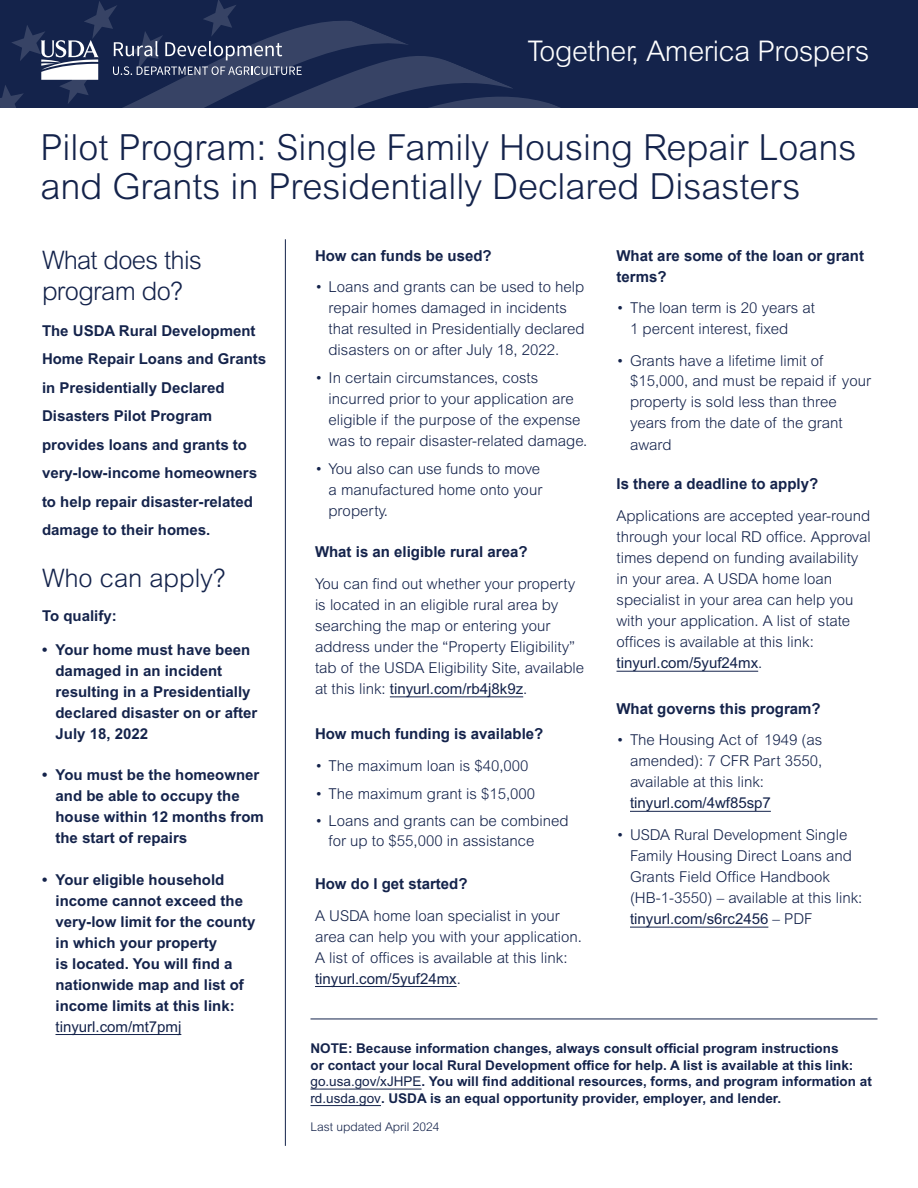
<style>
.page{position:relative;width:918px;height:1188px;background:#fff}
.page>*{position:absolute;margin:0;border:0;box-sizing:border-box;transform-origin:0 0}
.t1{font:300 36px/39px "Arial MT Std";color:#14234b}
.Tagline{font:300 28.5px "Arial MT Std";letter-spacing:-.015em;color:#fff}
.t2{font:300 25.5px/31.5px "Arial MT Std";letter-spacing:-.025em;color:#14234b}
.t3{font:300 25.5px "Arial MT Std";color:#14234b}
.List{font:300 15px/21px "Arial MT Std";color:#14234b}
.List_Intro{font:700 15px/21px "Arial MT Std";color:#14234b}
.t4{font:700 15px/21px "Arial";color:#14234b}
.Footnote_wRule{font:700 13.5px/16.5px "Arial MT Std";color:#14234b}
.Date{font:300 12px "Arial MT Std";color:#14234b}
.s1{font-weight:400}
</style>
<div class="page">
<div style="left:0;top:0;width:918px;height:108px;background:#14234b"></div>
<svg style="left:0;top:0;width:560px;height:108px"></svg>
<hr style="left:56px;top:1034px;width:125px;height:1px;background:#14234b">
<hr style="left:285px;top:239px;width:1px;height:907px;background:#14234b">
<hr style="left:390px;top:697px;width:133px;height:1px;background:#14234b">
<hr style="left:315px;top:986px;width:142px;height:1px;background:#14234b">
<hr style="left:616px;top:671px;width:142px;height:1px;background:#14234b">
<hr style="left:630px;top:811px;width:141px;height:1px;background:#14234b">
<hr style="left:630px;top:927px;width:138px;height:1px;background:#14234b">
<hr style="left:310px;top:1019px;width:568px;height:1px;background:#14234b">
<hr style="left:310px;top:1089px;width:112px;height:1px;background:#14234b">
<hr style="left:310px;top:1105px;width:71px;height:1px;background:#14234b">
<p class="Tagline" style="left:528px;top:35px;width:344px">Together, America Prospers</p>
<h1 class="t1" style="left:40px;top:128px;width:818px">Pilot Program: Single Family Housing Repair Loans and Grants in Presidentially Declared Disasters</h1>
<h2 class="t2" style="left:42px;top:244px;width:161px">What does this program do?</h2>
<p class="List_Intro" style="left:42px;top:316px;width:226px;line-height:28.5px">The USDA Rural Development<br>Home Repair Loans and Grants in Presidentially Declared<br>Disasters Pilot Program provides loans and grants to very-low-income homeowners to help repair disaster-related damage to their homes.</p>
<h2 class="t3" style="left:42px;top:563px;width:185px">Who can apply?</h2>
<p class="List_Intro" style="left:42px;top:605px;width:76px">To qualify:</p>
<p class="List_Intro" style="left:56px;top:639px;width:203px;text-indent:-14px">• Your home must have been damaged in an incident resulting in a Presidentially declared disaster on or after<br>July 18, 2022</p>
<p class="List_Intro" style="left:56px;top:764px;width:210px;text-indent:-14px">• You must be the homeowner and be able to occupy the house within 12 months from the start of repairs</p>
<p class="List_Intro" style="left:56px;top:869px;width:202px;text-indent:-14px">• Your eligible household income cannot exceed the very-low limit for the county in which your property<br>is located. You will find a nationwide map and list of income limits at this link: <span class="s1">tinyurl.com/mt7pmj</span></p>
<h3 class="t4" style="left:315px;top:245px;width:178px">How can funds be used?</h3>
<p class="List" style="left:328px;top:277px;width:258px;text-indent:-14px">• Loans and grants can be used to help repair homes damaged in incidents that resulted in Presidentially declared disasters on or after July 18, 2022.</p>
<p class="List" style="left:328px;top:367px;width:260px;text-indent:-14px">• In certain circumstances, costs incurred prior to your application are eligible if the purpose of the expense was to repair disaster-related damage.</p>
<p class="List" style="left:328px;top:458px;width:215px;text-indent:-14px">• You also can use funds to move a manufactured home onto your property.</p>
<h3 class="t4" style="left:315px;top:541px;width:214px">What is an eligible rural area?</h3>
<p class="List" style="left:315px;top:573px;width:271px">You can find out whether your property is located in an eligible rural area by searching the map or entering your address under the “Property Eligibility” tab of the USDA Eligibility Site, available at this link: <span class="s1">tinyurl.com/rb4j8k9z</span>.</p>
<h3 class="t4" style="left:315px;top:724px;width:230px">How much funding is available?</h3>
<p class="List" style="left:315px;top:755px;width:215px">• The maximum loan is $40,000</p>
<p class="List" style="left:315px;top:783px;width:222px">• The maximum grant is $15,000</p>
<p class="List" style="left:328px;top:810px;width:242px;line-height:20.1px;text-indent:-14px">• Loans and grants can be combined for up to $55,000 in assistance</p>
<h3 class="t4" style="left:315px;top:873px;width:154px">How do I get started?</h3>
<p class="List" style="left:315px;top:905px;width:268px">A USDA home loan specialist in your area can help you with your application.<br>A list of offices is available at this link: <span class="s1">tinyurl.com/5yuf24mx</span>.</p>
<h3 class="t4" style="left:616px;top:245px;width:249px">What are some of the loan or grant terms?</h3>
<p class="List" style="left:630px;top:298px;width:187px;text-indent:-14px">• The loan term is 20 years at<br>1 percent interest, fixed</p>
<p class="List" style="left:630px;top:350px;width:243px;text-indent:-14px">• Grants have a lifetime limit of $15,000, and must be repaid if your property is sold less than three years from the date of the grant award</p>
<h3 class="t4" style="left:616px;top:474px;width:203px">Is there a deadline to apply?</h3>
<p class="List" style="left:616px;top:505px;width:256px">Applications are accepted year-round through your local RD office. Approval times depend on funding availability in your area. A USDA home loan specialist in your area can help you with your application. A list of state offices is available at this link: <span class="s1">tinyurl.com/5yuf24mx</span>.</p>
<h3 class="t4" style="left:616px;top:698px;width:206px">What governs this program?</h3>
<p class="List" style="left:630px;top:730px;width:194px;text-indent:-14px">• The Housing Act of 1949 (as amended): 7 CFR Part 3550, available at this link: <span class="s1">tinyurl.com/4wf85sp7</span></p>
<p class="List" style="left:630px;top:824px;width:234px;text-indent:-14px">• USDA Rural Development Single<br>Family Housing Direct Loans and<br>Grants Field Office Handbook (HB-1-3550) – available at this link: <span class="s1">tinyurl.com/s6rc2456</span> – PDF</p>
<p class="Footnote_wRule" style="left:310px;top:1040px;width:563px">NOTE: Because information changes, always consult official program instructions<br>or contact your local Rural Development office for help. A list is available at this link: <span class="s1">go.usa.gov/xJHPE</span>. You will find additional resources, forms, and program information at <span class="s1">rd.usda.gov</span>. USDA is an equal opportunity provider, employer, and lender.</p>
<p class="Date" style="left:310px;top:1120px;width:131px">Last updated April 2024</p>
</div>
